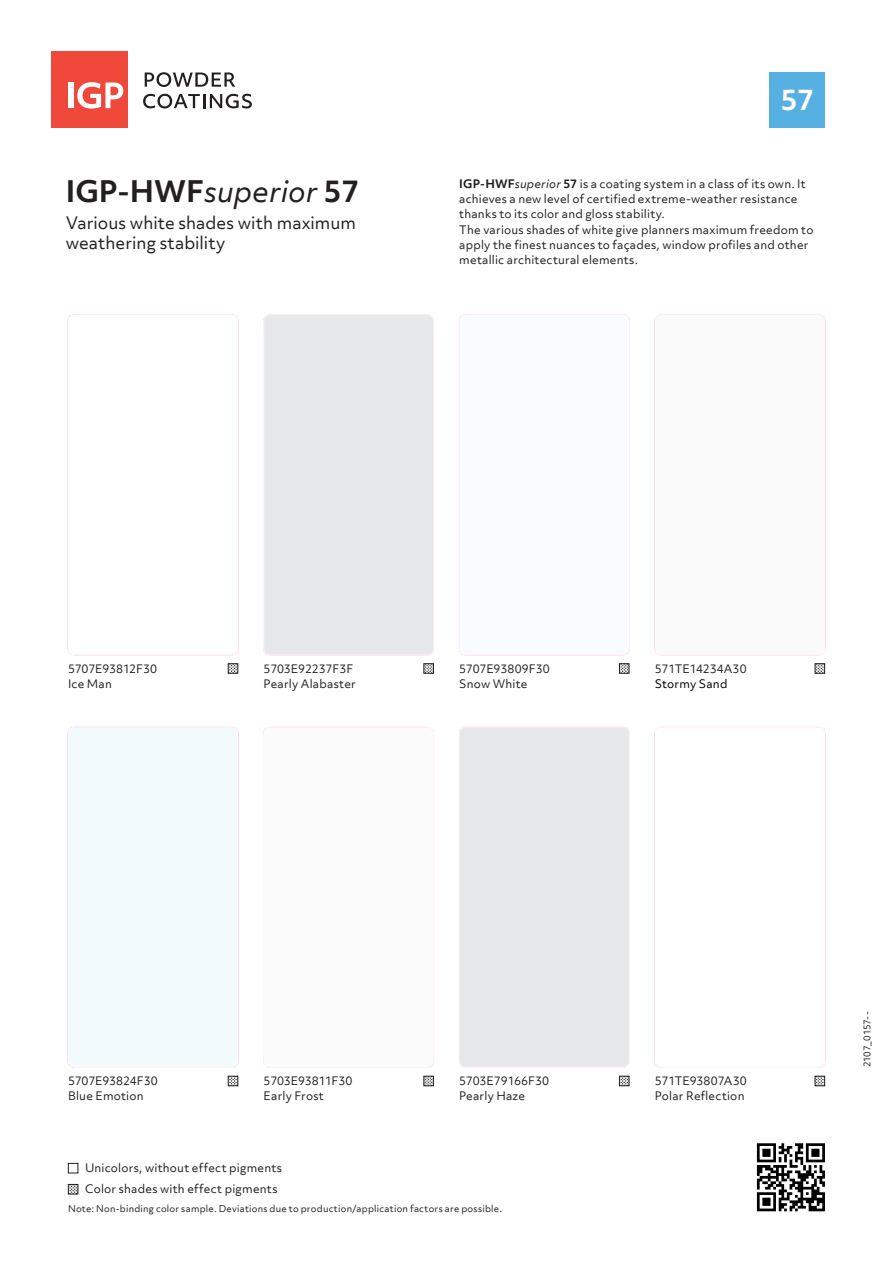
<style>
.page{position:relative;width:893px;height:1263px;background:#fff}
.page>*{position:absolute;margin:0;border:0;box-sizing:border-box;transform-origin:0 0}
.t1{font:700 28.5px "Objektiv Mk 3";color:#231f20}
.t2{font:700 27px "Objektiv Mk 3";color:#fff}
.Untertitel{font:16.5px "Objektiv Mk 3";color:#231f20}
.Einführungstext{font:11.25px/15.3px "Objektiv Mk 3";letter-spacing:.02em;color:#231f20}
.Legende_Farbmuster{font:11.25px "Objektiv Mk 3";letter-spacing:.005em;color:#231f20}
.Legende_Farbmuster-2{font:11.25px "Objektiv Mk 3";letter-spacing:-.015em;color:#231f20}
.Lagerbewirtschaftung{font:11.25px "Objektiv Mk 3";letter-spacing:.02em;color:#231f20}
.Legende_Farbmuster-3{font:11.25px "Objektiv Mk 3";letter-spacing:.015em;color:#000}
.Nachweis_Information{font:9px "Objektiv Mk 3";letter-spacing:.025em;color:#231f20}
.Nachweis_Information-2{font:9px "Objektiv Mk 3";letter-spacing:-.015em;color:#231f20}
.s1{font-weight:400;font-style:italic}
.s2{font-weight:700}
.s3{font-style:italic}
</style>
<div class="page">
<svg style="left:757px;top:1143px;width:68px;height:68px"></svg>
<div style="left:68px;top:1163px;width:10px;height:10px;border:1px solid #231f20"></div>
<div style="left:770px;top:72px;width:55px;height:56px;background:#57b0e2"></div>
<div style="left:51px;top:51px;width:77px;height:77px;background:#ef483a"></div>
<svg style="left:145px;top:72px;width:90px;height:15px"></svg>
<svg style="left:143px;top:94px;width:109px;height:14px"></svg>
<div style="left:68px;top:83px;width:5px;height:25px;background:#fff"></div>
<svg style="left:77px;top:82px;width:46px;height:27px"></svg>
<div style="left:68px;top:1184px;width:10px;height:10px;border:1px solid #231f20"></div>
<svg style="left:69px;top:1184px;width:9px;height:10px"></svg>
<div style="left:423px;top:663px;width:11px;height:11px;border:1px solid #231f20"></div>
<svg style="left:424px;top:663px;width:10px;height:10px"></svg>
<div style="left:619px;top:663px;width:10px;height:11px;border:1px solid #231f20"></div>
<svg style="left:620px;top:663px;width:9px;height:10px"></svg>
<div style="left:815px;top:663px;width:10px;height:11px;border:1px solid #231f20"></div>
<svg style="left:815px;top:663px;width:10px;height:10px"></svg>
<svg style="left:228px;top:1076px;width:10px;height:10px"></svg>
<svg style="left:424px;top:1076px;width:10px;height:10px"></svg>
<div style="left:228px;top:663px;width:10px;height:11px;border:1px solid #231f20"></div>
<svg style="left:228px;top:663px;width:10px;height:10px"></svg>
<svg style="left:815px;top:1076px;width:10px;height:10px"></svg>
<div style="left:619px;top:1076px;width:10px;height:10px;border:1px solid #231f20"></div>
<svg style="left:620px;top:1076px;width:9px;height:10px"></svg>
<div style="left:68px;top:314px;width:170px;height:341px;border:1px solid #fff;border-radius:6px"></div>
<div style="left:68px;top:727px;width:170px;height:340px;background:#f3fafe;border-radius:6px"></div>
<div style="left:68px;top:727px;width:170px;height:340px;border:1px solid #fff;border-radius:6px"></div>
<div style="left:264px;top:315px;width:170px;height:340px;background:#e6e7e9;border-radius:6px"></div>
<div style="left:263px;top:314px;width:171px;height:341px;border:1px solid #fff;border-radius:6px"></div>
<div style="left:264px;top:727px;width:170px;height:340px;background:#fbfbfb;border-radius:6px"></div>
<div style="left:263px;top:727px;width:171px;height:340px;border:1px solid #fff;border-radius:6px"></div>
<div style="left:459px;top:315px;width:170px;height:340px;background:#f9fcfe;border-radius:6px"></div>
<div style="left:459px;top:314px;width:171px;height:341px;border:1px solid #fff;border-radius:6px"></div>
<div style="left:459px;top:727px;width:170px;height:340px;background:#e6e7e9;border-radius:6px"></div>
<div style="left:459px;top:727px;width:171px;height:340px;border:1px solid #fff;border-radius:6px"></div>
<div style="left:655px;top:315px;width:170px;height:340px;background:#fafafa;border-radius:6px"></div>
<div style="left:655px;top:314px;width:170px;height:341px;border:1px solid #fff;border-radius:6px"></div>
<div style="left:655px;top:727px;width:170px;height:340px;border:1px solid #fff;border-radius:6px"></div>
<p class="t2" style="left:781px;top:80px;width:35px">57</p>
<p class="t1" style="left:66px;top:171px;width:295px">IGP-HWF<span class="s1">superior</span> 57</p>
<p class="Einführungstext" style="left:459px;top:176px;width:356px"><span class="s2">IGP-HWF</span><span class="s3">superior</span> <span class="s2">57</span> is a coating system in a class of its own. It achieves a new level of certified extreme-weather resistance thanks to its color and gloss stability.<br>The various shades of white give planners maximum freedom to apply the finest nuances to façades, window profiles and other metallic architectural elements.</p>
<p class="Untertitel" style="left:66px;top:212px;width:292px">Various white shades with maximum</p>
<p class="Untertitel" style="left:66px;top:232px;width:161px">weathering stability</p>
<p class="Legende_Farbmuster-2" style="left:68px;top:660px;width:91px">5707E93812F30</p>
<p class="Legende_Farbmuster" style="left:68px;top:675px;width:45px">Ice Man</p>
<p class="Legende_Farbmuster-2" style="left:264px;top:660px;width:91px">5703E92237F3F</p>
<p class="Legende_Farbmuster" style="left:264px;top:675px;width:94px">Pearly Alabaster</p>
<p class="Legende_Farbmuster" style="left:459px;top:660px;width:92px">5707E93809F30</p>
<p class="Legende_Farbmuster" style="left:459px;top:675px;width:70px">Snow White</p>
<p class="Legende_Farbmuster" style="left:655px;top:660px;width:93px">571TE14234A30</p>
<p class="Legende_Farbmuster-3" style="left:655px;top:675px;width:74px">Stormy Sand</p>
<p class="Nachweis_Information-2" style="left:861px;top:1067px;width:58px;rotate:-90deg">2107_0157--</p>
<p class="Legende_Farbmuster-2" style="left:68px;top:1073px;width:91px">5707E93824F30</p>
<p class="Legende_Farbmuster" style="left:68px;top:1088px;width:77px">Blue Emotion</p>
<p class="Legende_Farbmuster-2" style="left:264px;top:1073px;width:90px">5703E93811F30</p>
<p class="Legende_Farbmuster" style="left:264px;top:1088px;width:62px">Early Frost</p>
<p class="Legende_Farbmuster" style="left:459px;top:1073px;width:92px">5703E79166F30</p>
<p class="Legende_Farbmuster" style="left:459px;top:1088px;width:67px">Pearly Haze</p>
<p class="Legende_Farbmuster-2" style="left:655px;top:1073px;width:93px">571TE93807A30</p>
<p class="Legende_Farbmuster" style="left:655px;top:1088px;width:91px">Polar Reflection</p>
<p class="Lagerbewirtschaftung" style="left:85px;top:1160px;width:198px">Unicolors, without effect pigments</p>
<p class="Lagerbewirtschaftung" style="left:85px;top:1181px;width:194px">Color shades with effect pigments</p>
<p class="Nachweis_Information" style="left:68px;top:1202px;width:435px">Note: Non-binding color sample. Deviations due to production/application factors are possible.</p>
</div>
